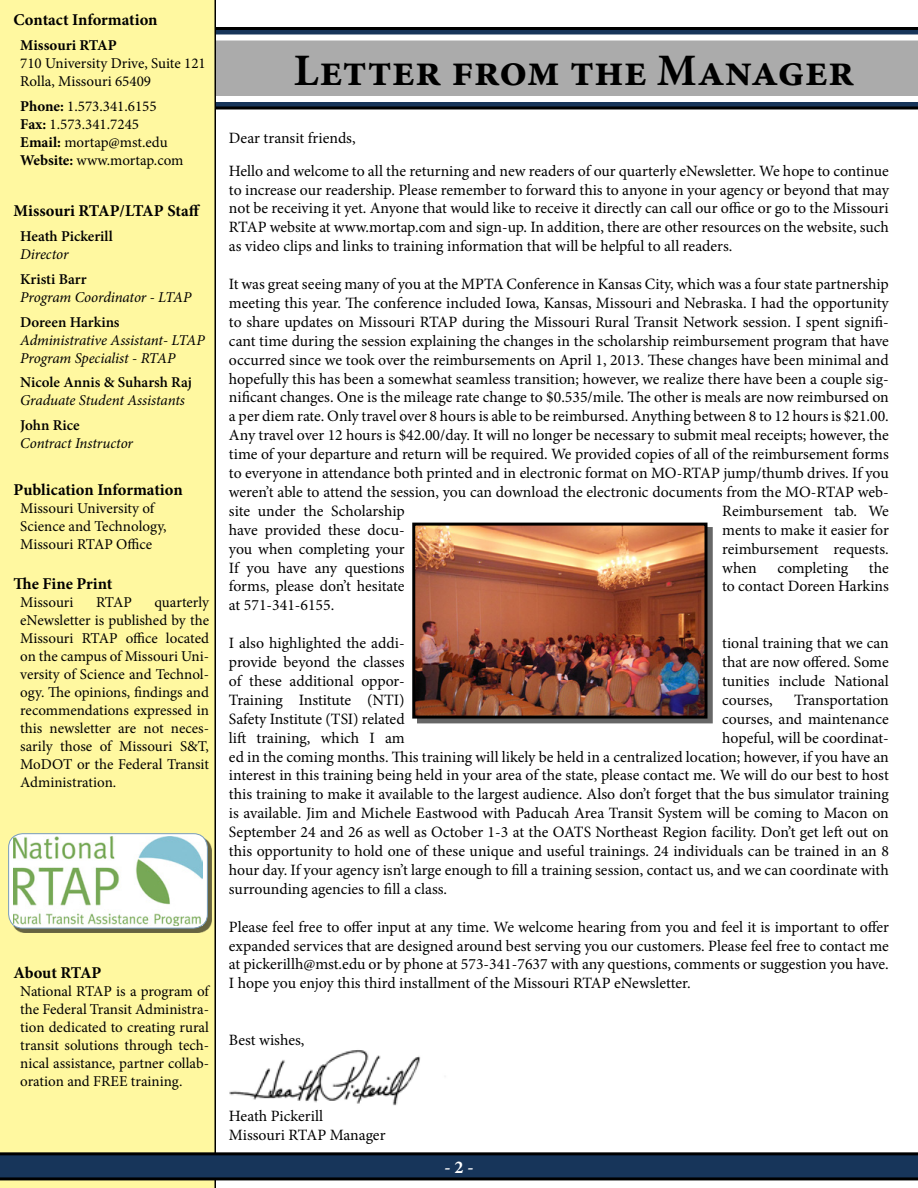
<style>
.page{position:relative;width:918px;height:1188px;background:#fff}
.page>*{position:absolute;margin:0;border:0;box-sizing:border-box;transform-origin:0 0}
.t1{font:700 45px "Minion Pro";color:#000}
.t2{font:700 18px "Minion Pro";color:#fff}
.t3{font:700 16.5px "Minion Pro";letter-spacing:-.015em;color:#000}
.t4{font:15.75px/18.9px "Minion Pro";color:#000;text-align:justify}
.t5{font:15px/18px "Minion Pro";color:#000}
.t6{font:italic 15px/18px "Minion Pro";letter-spacing:-.01em;color:#000}
.t7{font:600 15px "Minion Pro";color:#000}
.t8{font:700 15px "Minion Pro";letter-spacing:-.015em;color:#000}
.s1{font-weight:700}
</style>
<div class="page">
<svg style="left:216px;top:27px;width:702px;height:83px;background:#15263b"></svg>
<svg style="left:216px;top:34px;width:702px;height:68px"></svg>
<div style="left:0;top:0;width:216px;height:1188px;background:#fff8a0"></div>
<div style="left:417px;top:527px;width:296px;height:197px;background:#666"></div>
<img style="left:416px;top:527px;width:288px;height:188px">
<div style="left:412px;top:523px;width:296px;height:196px;border:3px solid #000"></div>
<svg style="left:0;top:1152px;width:918px;height:28px;background:#152c49"></svg>
<div style="left:12px;top:837px;width:200px;height:95px;background:#000;opacity:.6"></div>
<div style="left:9px;top:834px;width:198px;height:94px;background:#fff;border-radius:14px"></div>
<img style="left:14px;top:837px;width:188px;height:88px">
<div style="left:8px;top:833px;width:200px;height:96px;border:1px solid #789cba;border-radius:14px"></div>
<img style="left:229px;top:1050px;width:192px;height:56px">
<p class="t3" style="left:14px;top:9px;width:146px">Contact Information</p>
<p class="t8" style="left:20px;top:35px;width:98px">Missouri RTAP</p>
<p class="t5" style="left:20px;top:55px;width:187px">710 University Drive, Suite 121<br>Rolla, Missouri 65409</p>
<p class="t5" style="left:20px;top:97px;width:165px"><span class="s1">Phone:</span> 1.573.341.6155<br><span class="s1">Fax:</span> 1.573.341.7245<br><span class="s1">Email:</span> mortap@mst.edu<br><span class="s1">Website:</span> www.mortap.com</p>
<p class="t3" style="left:14px;top:199px;width:188px">Missouri RTAP/LTAP Staff</p>
<p class="t7" style="left:20px;top:226px;width:94px">Heath Pickerill</p>
<p class="t6" style="left:20px;top:245px;width:50px">Director</p>
<p class="t7" style="left:20px;top:269px;width:68px">Kristi Barr</p>
<p class="t6" style="left:20px;top:288px;width:173px">Program Coordinator - LTAP</p>
<p class="t7" style="left:20px;top:311px;width:101px">Doreen Harkins</p>
<p class="t6" style="left:20px;top:331px;width:186px">Administrative Assistant- LTAP<br>Program Specialist - RTAP</p>
<p class="t7" style="left:20px;top:372px;width:173px">Nicole Annis &amp; Suharsh Raj</p>
<p class="t6" style="left:20px;top:391px;width:166px">Graduate Student Assistants</p>
<p class="t7" style="left:20px;top:415px;width:61px">John Rice</p>
<p class="t6" style="left:20px;top:434px;width:114px">Contract Instructor</p>
<p class="t3" style="left:14px;top:478px;width:171px">Publication Information</p>
<p class="t5" style="left:20px;top:499px;width:148px">Missouri University of<br>Science and Technology,<br>Missouri RTAP Office</p>
<p class="t3" style="left:14px;top:572px;width:101px">The Fine Print</p>
<p class="t5" style="left:20px;top:593px;width:55px">Missouri</p>
<p class="t5" style="left:96px;top:593px;width:37px">RTAP</p>
<p class="t5" style="left:20px;top:593px;width:190px;text-align:justify;text-indent:134px">quarterly eNewsletter is published by the Missouri RTAP office located on the campus of Missouri Uni&shy;versity of Science and Technol&shy;ogy. The opinions, findings and recommendations expressed in this newsletter are not neces&shy;sarily those of Missouri S&amp;T, MoDOT or the Federal Transit Administration.</p>
<p class="t3" style="left:14px;top:961px;width:90px">About RTAP</p>
<p class="t5" style="left:20px;top:982px;width:190px;text-align:justify">National RTAP is a program of the Federal Transit Administra&shy;tion dedicated to creating rural transit solutions through tech&shy;nical assistance, partner collab&shy;oration and FREE training.</p>
<h1 class="t1" style="left:294px;top:39px;width:562px">Letter from the Manager</h1>
<p class="t4" style="left:229px;top:122px;width:661px;line-height:32.4px">Dear transit friends,<br>Hello and welcome to all the returning and new readers of our quarterly eNewsletter. We hope to continue</p>
<p class="t4" style="left:229px;top:180px;width:661px">to increase our readership. Please remember to forward this to anyone in your agency or beyond that may not be receiving it yet. Anyone that would like to receive it directly can call our office or go to the Missouri RTAP website at www.mortap.com and sign-up. In addition, there are other resources on the website, such as video clips and links to training information that will be helpful to all readers.</p>
<p class="t4" style="left:229px;top:275px;width:661px">It was great seeing many of you at the MPTA Conference in Kansas City, which was a four state partnership meeting this year. The conference included Iowa, Kansas, Missouri and Nebraska. I had the opportunity to share updates on Missouri RTAP during the Missouri Rural Transit Network session. I spent signifi&shy;cant time during the session explaining the changes in the scholarship reimbursement program that have occurred since we took over the reimbursements on April 1, 2013. These changes have been minimal and hopefully this has been a somewhat seamless transition; however, we realize there have been a couple sig&shy;nificant changes. One is the mileage rate change to $0.535/mile. The other is meals are now reimbursed on a per diem rate. Only travel over 8 hours is able to be reimbursed. Anything between 8 to 12 hours is $21.00.<br>Any travel over 12 hours is $42.00/day. It will no longer be necessary to submit meal receipts; however, the time of your departure and return will be required. We provided copies of all of the reimbursement forms to everyone in attendance both printed and in electronic format on MO-RTAP jump/thumb drives. If you weren’t able to attend the session, you can download the electronic documents from the MO-RTAP web&shy;site under the Scholarship</p>
<p class="t4" style="left:722px;top:501px;width:168px">Reimbursement tab. We</p>
<p class="t4" style="left:229px;top:520px;width:177px">have provided these docu-</p>
<p class="t4" style="left:722px;top:520px;width:168px">ments to make it easier for</p>
<p class="t4" style="left:229px;top:539px;width:177px">you when completing your</p>
<p class="t4" style="left:722px;top:539px;width:168px">reimbursement requests.</p>
<p class="t4" style="left:229px;top:558px;width:177px">If you have any questions</p>
<p class="t4" style="left:722px;top:558px;width:36px">when</p>
<p class="t4" style="left:777px;top:558px;width:72px">completing</p>
<p class="t4" style="left:869px;top:558px;width:21px">the</p>
<p class="t4" style="left:229px;top:577px;width:177px">forms, please don’t hesitate</p>
<p class="t4" style="left:722px;top:577px;width:168px">to contact Doreen Harkins</p>
<p class="t4" style="left:229px;top:596px;width:107px">at 571-341-6155.</p>
<p class="t4" style="left:229px;top:634px;width:177px">I also highlighted the addi-</p>
<p class="t4" style="left:722px;top:634px;width:168px">tional training that we can</p>
<p class="t4" style="left:229px;top:653px;width:177px">provide beyond the classes</p>
<p class="t4" style="left:722px;top:653px;width:168px">that are now offered. Some</p>
<p class="t4" style="left:229px;top:672px;width:177px">of these additional oppor-</p>
<p class="t4" style="left:722px;top:672px;width:168px">tunities include National</p>
<p class="t4" style="left:229px;top:690px;width:177px">Training Institute (NTI)</p>
<p class="t4" style="left:722px;top:690px;width:52px">courses,</p>
<p class="t4" style="left:794px;top:690px;width:96px">Transportation</p>
<p class="t4" style="left:229px;top:709px;width:177px">Safety Institute (TSI) related</p>
<p class="t4" style="left:722px;top:709px;width:168px">courses, and maintenance</p>
<p class="t4" style="left:229px;top:728px;width:177px">lift training, which I am</p>
<p class="t4" style="left:229px;top:728px;width:661px;text-indent:493px">hopeful, will be coordinat&shy;ed in the coming months. This training will likely be held in a centralized location; however, if you have an interest in this training being held in your area of the state, please contact me. We will do our best to host this training to make it available to the largest audience. Also don’t forget that the bus simulator training is available. Jim and Michele Eastwood with Paducah Area Transit System will be coming to Macon on September 24 and 26 as well as October 1-3 at the OATS Northeast Region facility. Don’t get left out on this opportunity to hold one of these unique and useful trainings. 24 individuals can be trained in an 8 hour day. If your agency isn’t large enough to fill a training session, contact us, and we can coordinate with surrounding agencies to fill a class.</p>
<p class="t4" style="left:229px;top:917px;width:661px">Please feel free to offer input at any time. We welcome hearing from you and feel it is important to offer expanded services that are designed around best serving you our customers. Please feel free to contact me at pickerillh@mst.edu or by phone at 573-341-7637 with any questions, comments or suggestion you have.<br>I hope you enjoy this third installment of the Missouri RTAP eNewsletter.</p>
<p class="t4" style="left:229px;top:1031px;width:77px">Best wishes,</p>
<p class="t4" style="left:229px;top:1106px;width:158px">Heath Pickerill<br>Missouri RTAP Manager</p>
<p class="t2" style="left:444px;top:1155px;width:31px">- 2 -</p>
</div>
